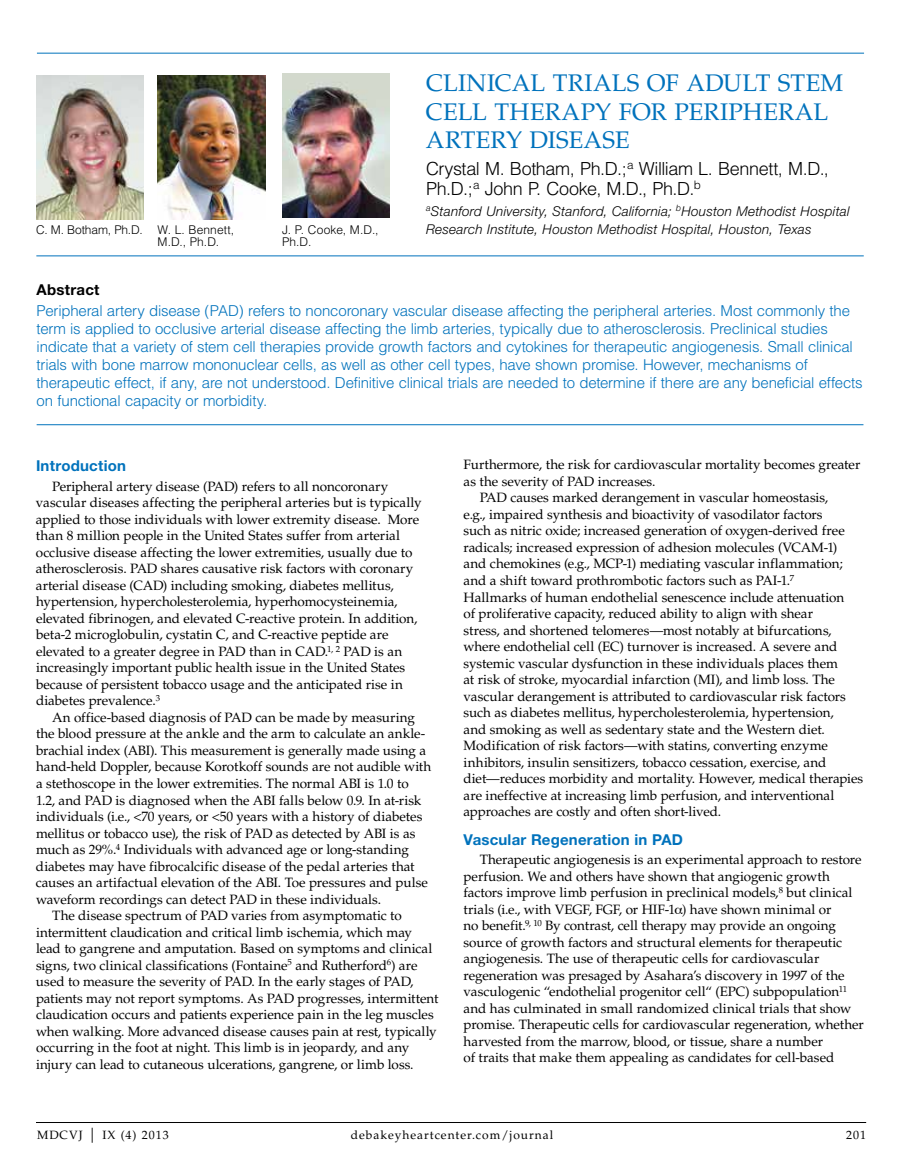
<style>
.page{position:relative;width:918px;height:1175px;background:#fff}
.page>*{position:absolute;margin:0;border:0;box-sizing:border-box;transform-origin:0 0}
.t1{font:24px/28.5px "Palatino LT Std";letter-spacing:.01em;color:#0072bc}
.t2{font:300 18px/19.5px "Helvetica";letter-spacing:-.02em;color:#000}
.t3{font:300 15px/18px "Helvetica";letter-spacing:-.015em;color:#0072bc}
.t4{font:700 15px "Helvetica Neue";letter-spacing:.015em;color:#0072bc}
.t5{font:700 15px "Helvetica Neue";letter-spacing:.02em;color:#000}
.t6{font:13.5px/16.5px "Palatino LT Std";letter-spacing:-.005em;color:#000}
.t7{font:italic 300 13.5px/18px "Helvetica Neue";letter-spacing:.015em;color:#000}
.t8{font:300 12px/12px "Helvetica";letter-spacing:.005em;color:#000}
.t9{font:12px "Palatino LT Std";letter-spacing:.08em;color:#000}
.s1{font-size:15px}
</style>
<div class="page">
<hr style="left:36px;top:1122px;width:830px;height:1px;background:#000">
<hr style="left:37px;top:53px;width:827px;height:1px;background:#0072bc">
<hr style="left:36px;top:255px;width:828px;height:1px;background:#0072bc">
<hr style="left:37px;top:424px;width:826px;height:1px;background:#0072bc">
<img style="left:36px;top:75px;width:108px;height:144px">
<img style="left:158px;top:75px;width:108px;height:144px">
<img style="left:282px;top:74px;width:108px;height:143px">
<p class="t8" style="left:158px;top:223px;width:78px;text-indent:-122px">C. M. Botham, Ph.D. W. L. Bennett,<br>M.D., Ph.D.</p>
<p class="t8" style="left:282px;top:223px;width:98px">J. P. Cooke, M.D.,<br>Ph.D.</p>
<h1 class="t1" style="left:426px;top:69px;width:417px">Clinical Trials of Adult Stem<br>Cell Therapy for Peripheral<br>Artery Disease</h1>
<h2 class="t2" style="left:426px;top:159px;width:404px">Crystal M. Botham, Ph.D.;<sup>a</sup> William L. Bennett, M.D.,<br>Ph.D.;<sup>a</sup> John P. Cooke, M.D., Ph.D.<sup>b</sup></h2>
<p class="t7" style="left:426px;top:202px;width:425px"><sup>a</sup>Stanford University, Stanford, California; <sup>b</sup>Houston Methodist Hospital<br>Research Institute, Houston Methodist Hospital, Houston, Texas</p>
<p class="t5" style="left:37px;top:281px;width:64px">Abstract</p>
<p class="t3" style="left:37px;top:302px;width:827px">Peripheral artery disease (PAD) refers to noncoronary vascular disease affecting the peripheral arteries. Most commonly the term is applied to occlusive arterial disease affecting the limb arteries, typically due to atherosclerosis. Preclinical studies indicate that a variety of stem cell therapies provide growth factors and cytokines for therapeutic angiogenesis. Small clinical trials with bone marrow mononuclear cells, as well as other cell types, have shown promise. However, mechanisms of therapeutic effect, if any, are not understood. Definitive clinical trials are needed to determine if there are any beneficial effects on functional capacity or morbidity.</p>
<p class="t4" style="left:36px;top:457px;width:92px">Introduction</p>
<p class="t6" style="left:36px;top:478px;width:387px;text-indent:16px">Peripheral artery disease (PAD) refers to all noncoronary vascular diseases affecting the peripheral arteries but is typically applied to those individuals with lower extremity disease. More than 8 million people in the United States suffer from arterial occlusive disease affecting the lower extremities, usually due to atherosclerosis. PAD shares causative risk factors with coronary arterial disease (CAD) including smoking, diabetes mellitus, hypertension, hypercholesterolemia, hyperhomocysteinemia, elevated fibrinogen, and elevated C-reactive protein. In addition, beta-2 microglobulin, cystatin C, and C-reactive peptide are elevated to a greater degree in PAD than in CAD.<sup>1,</sup> <sup>2</sup> PAD is an increasingly important public health issue in the United States because of persistent tobacco usage and the anticipated rise in diabetes prevalence.<sup>3</sup></p>
<p class="t6" style="left:52px;top:709px;width:364px">An office-based diagnosis of PAD can be made by measuring</p>
<p class="t6" style="left:36px;top:726px;width:391px">the blood pressure at the ankle and the arm to calculate an ankle-</p>
<p class="t6" style="left:36px;top:742px;width:392px">brachial index (ABI). This measurement is generally made using a</p>
<p class="t6" style="left:36px;top:759px;width:397px">hand-held Doppler, because Korotkoff sounds are not audible with</p>
<p class="t6" style="left:36px;top:775px;width:374px">a stethoscope in the lower extremities. The normal ABI is 1.0 to</p>
<p class="t6" style="left:36px;top:792px;width:387px">1.2, and PAD is diagnosed when the ABI falls below 0.9. In at-risk</p>
<p class="t6" style="left:36px;top:808px;width:388px">individuals (i.e., &lt;70 years, or &lt;50 years with a history of diabetes</p>
<p class="t6" style="left:36px;top:825px;width:381px">mellitus or tobacco use), the risk of PAD as detected by ABI is as</p>
<p class="t6" style="left:36px;top:841px;width:374px">much as 29%.<sup>4</sup> Individuals with advanced age or long-standing</p>
<p class="t6" style="left:36px;top:858px;width:380px">diabetes may have fibrocalcific disease of the pedal arteries that</p>
<p class="t6" style="left:36px;top:874px;width:394px">causes an artifactual elevation of the ABI. Toe pressures and pulse</p>
<p class="t6" style="left:36px;top:891px;width:347px">waveform recordings can detect PAD in these individuals.</p>
<p class="t6" style="left:52px;top:907px;width:351px">The disease spectrum of PAD varies from asymptomatic to</p>
<p class="t6" style="left:36px;top:924px;width:378px">intermittent claudication and critical limb ischemia, which may</p>
<p class="t6" style="left:36px;top:940px;width:398px">lead to gangrene and amputation. Based on symptoms and clinical</p>
<p class="t6" style="left:36px;top:957px;width:383px">signs, two clinical classifications (Fontaine<sup>5</sup> and Rutherford<sup>6</sup>) are</p>
<p class="t6" style="left:36px;top:973px;width:379px">used to measure the severity of PAD. In the early stages of PAD,</p>
<p class="t6" style="left:36px;top:990px;width:404px">patients may not report symptoms. As PAD progresses, intermittent</p>
<p class="t6" style="left:36px;top:1006px;width:399px">claudication occurs and patients experience pain in the leg muscles</p>
<p class="t6" style="left:36px;top:1023px;width:402px">when walking. More advanced disease causes pain at rest, typically</p>
<p class="t6" style="left:36px;top:1039px;width:375px">occurring in the foot at night. This limb is in jeopardy, and any</p>
<p class="t6" style="left:36px;top:1056px;width:379px">injury can lead to cutaneous ulcerations, gangrene, or limb loss.</p>
<p class="t6" style="left:464px;top:457px;width:398px">Furthermore, the risk for cardiovascular mortality becomes greater</p>
<p class="t6" style="left:464px;top:473px;width:193px">as the severity of PAD increases.</p>
<p class="t6" style="left:480px;top:490px;width:350px">PAD causes marked derangement in vascular homeostasis,</p>
<p class="t6" style="left:464px;top:506px;width:361px">e.g., impaired synthesis and bioactivity of vasodilator factors</p>
<p class="t6" style="left:464px;top:523px;width:383px">such as nitric oxide; increased generation of oxygen-derived free</p>
<p class="t6" style="left:464px;top:539px;width:375px">radicals; increased expression of adhesion molecules (VCAM-1)</p>
<p class="t6" style="left:464px;top:556px;width:381px">and chemokines (e.g., MCP-1) mediating vascular inflammation;</p>
<p class="t6" style="left:464px;top:572px;width:332px">and a shift toward prothrombotic factors such as PAI-1.<sup>7</sup></p>
<p class="t6" style="left:464px;top:589px;width:382px">Hallmarks of human endothelial senescence include attenuation</p>
<p class="t6" style="left:464px;top:605px;width:351px">of proliferative capacity, reduced ability to align with shear</p>
<p class="t6" style="left:464px;top:622px;width:370px">stress, and shortened telomeres—most notably at bifurcations,</p>
<p class="t6" style="left:464px;top:638px;width:375px">where endothelial cell (EC) turnover is increased. A severe and</p>
<p class="t6" style="left:464px;top:655px;width:376px">systemic vascular dysfunction in these individuals places them</p>
<p class="t6" style="left:464px;top:671px;width:373px">at risk of stroke, myocardial infarction (MI), and limb loss. The</p>
<p class="t6" style="left:464px;top:688px;width:384px">vascular derangement is attributed to cardiovascular risk factors</p>
<p class="t6" style="left:464px;top:704px;width:372px">such as diabetes mellitus, hypercholesterolemia, hypertension,</p>
<p class="t6" style="left:464px;top:721px;width:363px">and smoking as well as sedentary state and the Western diet.</p>
<p class="t6" style="left:464px;top:737px;width:366px">Modification of risk factors—with statins, converting enzyme</p>
<p class="t6" style="left:464px;top:754px;width:364px">inhibitors, insulin sensitizers, tobacco cessation, exercise, and</p>
<p class="t6" style="left:464px;top:770px;width:401px">diet—reduces morbidity and mortality. However, medical therapies</p>
<p class="t6" style="left:464px;top:787px;width:372px">are ineffective at increasing limb perfusion, and interventional</p>
<p class="t6" style="left:464px;top:803px;width:259px">approaches are costly and often short-lived.</p>
<p class="t4" style="left:464px;top:830px;width:221px">Vascular Regeneration in PAD</p>
<p class="t6" style="left:464px;top:851px;width:402px;text-indent:16px">Therapeutic angiogenesis is an experimental approach to restore perfusion. We and others have shown that angiogenic growth factors improve limb perfusion in preclinical models,<sup>8</sup> but clinical trials (i.e., with VEGF, FGF, or HIF-1 have shown minimal or<br>no benefit.<sup>9,</sup> <sup>10</sup> By contrast, cell therapy may provide an ongoing source of growth factors and structural elements for therapeutic angiogenesis. The use of therapeutic cells for cardiovascular regeneration was presaged by Asahara’s discovery in 1997 of the vasculogenic “endothelial progenitor cell“ (EPC) subpopulation<sup>11 </sup>and has culminated in small randomized clinical trials that show promise. Therapeutic cells for cardiovascular regeneration, whether harvested from the marrow, blood, or tissue, share a number<br>of traits that make them appealing as candidates for cell-based</p>
<p class="t9" style="left:37px;top:1127px;width:133px">MDCVJ <span class="s1">|</span> IX (4) 2013</p>
<p class="t9" style="left:351px;top:1127px;width:204px">debakeyheartcenter.com/journal</p>
<p class="t9" style="left:846px;top:1127px;width:21px">201</p>
</div>
